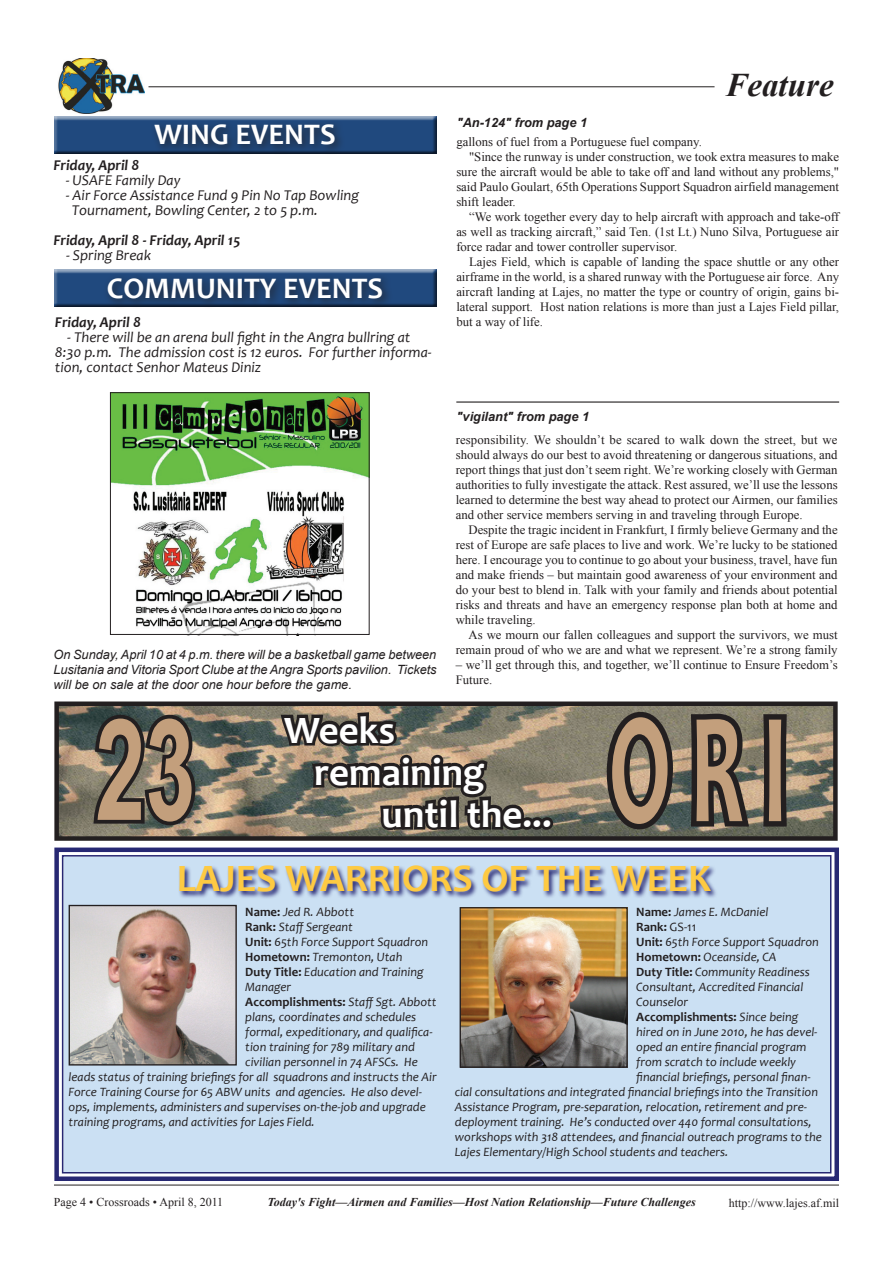
<style>
.page{position:relative;width:893px;height:1263px;background:#fff}
.page>*{position:absolute;margin:0;border:0;box-sizing:border-box;transform-origin:0 0}
.t1{font:700 159.6px "Candara";color:#c39f7c;scale:.56 1}
.t2{font:700 141px "Arial";color:#c39f7c;scale:.64 1}
.t3{font:700 39px "Candara";color:#fff}
.t4{font:700 39px "Candara";color:#feca42}
.t5{font:italic 700 33px "Times New Roman";color:#231f20}
.t6{font:700 30px "Candara";color:#fff}
.t7{font:italic 15px/15px "Candara";color:#231f20}
.t8{font:italic 700 15px "Candara";color:#231f20}
.t9{font:12.75px/15px "Times New Roman";color:#231f20;text-align:justify}
.t10{font:italic 12.75px "Candara";color:#231f20}
.t11{font:italic 12.75px/15px "Arial";color:#231f20;text-align:justify}
.t12{font:700 12.75px "Candara";color:#231f20}
.t13{font:italic 700 12.75px "Arial";color:#231f20}
.t14{font:italic 700 12px "Times New Roman";color:#231f20}
.t15{font:12px "Times New Roman";color:#231f20}
.s1{font-weight:700;font-style:normal}
.s2{font-weight:400;font-style:italic}
.s3{font-weight:400}
</style>
<div class="page">
<hr style="left:54px;top:1185px;width:785px;height:1px;background:#231f20">
<hr style="left:148px;top:87px;width:566px;height:1px;background:#231f20">
<img style="left:58px;top:58px;width:86px;height:56px">
<svg style="left:54px;top:847px;width:785px;height:334px;background:#c3d6eb"></svg>
<div style="left:62px;top:855px;width:769px;height:318px;border:2px solid #272873"></div>
<svg style="left:178px;top:865px;width:540px;height:34px;background:#97a5ca"></svg>
<img style="left:462px;top:909px;width:164px;height:157px">
<div style="left:460px;top:907px;width:168px;height:161px;border:1px solid #231f20"></div>
<img style="left:71px;top:907px;width:164px;height:156px">
<div style="left:69px;top:905px;width:168px;height:160px;border:1px solid #231f20"></div>
<img style="left:59px;top:706px;width:774px;height:130px">
<div style="left:54px;top:701px;width:784px;height:140px;border:4px solid #231f20"></div>
<svg style="left:90px;top:711px;width:110px;height:118px;background:#555249"></svg>
<svg style="left:278px;top:709px;width:280px;height:126px;background:#6e6659"></svg>
<svg style="left:600px;top:706px;width:79px;height:129px;background:#59544a"></svg>
<svg style="left:685px;top:708px;width:107px;height:124px;background:#534d44"></svg>
<div style="left:52px;top:269px;width:387px;height:39px;background:#231f20;opacity:.75"></div>
<div style="left:103px;top:273px;width:290px;height:36px;background:#231f20;opacity:.75"></div>
<img style="left:112px;top:394px;width:256px;height:242px">
<div style="left:110px;top:392px;width:260px;height:243px;border:1px solid #231f20"></div>
<div style="left:52px;top:116px;width:387px;height:39px;background:#231f20;opacity:.75"></div>
<div style="left:149px;top:119px;width:196px;height:37px;background:#231f20;opacity:.75"></div>
<hr style="left:456px;top:401px;width:383px;height:2px;background:#231f20">
<h3 class="t6" style="left:154px;top:117px;width:183px">WING EVENTS</h3>
<p class="t8" style="left:53px;top:156px;width:88px">Friday, April 8</p>
<p class="t7" style="left:66px;top:173px;width:116px">- USAFE Family Day</p>
<p class="t7" style="left:72px;top:188px;width:289px;text-indent:-6px">- Air Force Assistance Fund 9 Pin No Tap Bowling<br>Tournament, Bowling Center, 2 to 5 p.m.</p>
<p class="t8" style="left:53px;top:231px;width:189px">Friday, April 8 - Friday, April 15</p>
<p class="t7" style="left:66px;top:248px;width:86px">- Spring Break</p>
<h3 class="t6" style="left:107px;top:270px;width:278px">COMMUNITY EVENTS</h3>
<p class="t8" style="left:55px;top:313px;width:88px">Friday, April 8</p>
<p class="t7" style="left:55px;top:330px;width:378px;text-indent:12px">- There will be an arena bull fight in the Angra bullring at<br>8:30 p.m. The admission cost is 12 euros. For further informa&shy;tion, contact Senhor Mateus Diniz</p>
<p class="t11" style="left:54px;top:647px;width:385px">On Sunday, April 10 at 4 p.m. there will be a basketball game between Lusitania and Vitoria Sport Clube at the Angra Sports pavilion. Tickets will be on sale at the door one hour before the game.</p>
<p class="t13" style="left:457px;top:114px;width:132px">"An-124" from page 1</p>
<h3 class="t5" style="left:725px;top:62px;width:110px">Feature</h3>
<p class="t9" style="left:456px;top:134px;width:247px">gallons of fuel from a Portuguese fuel company.</p>
<p class="t9" style="left:469px;top:149px;width:372px">"Since the runway is under construction, we took extra measures to make</p>
<p class="t9" style="left:456px;top:164px;width:384px">sure the aircraft would be able to take off and land without any problems,"</p>
<p class="t9" style="left:456px;top:179px;width:384px">said Paulo Goulart, 65th Operations Support Squadron airfield management</p>
<p class="t9" style="left:456px;top:194px;width:61px">shift leader.</p>
<p class="t9" style="left:469px;top:209px;width:372px">“We work together every day to help aircraft with approach and take-off</p>
<p class="t9" style="left:456px;top:224px;width:384px">as well as tracking aircraft,” said Ten. (1st Lt.) Nuno Silva, Portuguese air</p>
<p class="t9" style="left:456px;top:239px;width:222px">force radar and tower controller supervisor.</p>
<p class="t9" style="left:469px;top:254px;width:372px">Lajes Field, which is capable of landing the space shuttle or any other</p>
<p class="t9" style="left:456px;top:269px;width:384px">airframe in the world, is a shared runway with the Portuguese air force. Any</p>
<p class="t9" style="left:456px;top:284px;width:384px">aircraft landing at Lajes, no matter the type or country of origin, gains bi-</p>
<p class="t9" style="left:456px;top:299px;width:384px">lateral support. Host nation relations is more than just a Lajes Field pillar,</p>
<p class="t9" style="left:456px;top:314px;width:88px">but a way of life.</p>
<p class="t13" style="left:457px;top:408px;width:134px">"vigilant" from page 1</p>
<p class="t9" style="left:456px;top:432px;width:383px">responsibility. We shouldn’t be scared to walk down the street, but we should always do our best to avoid threatening or dangerous situations, and report things that just don’t seem right. We’re working closely with German authorities to fully investigate the attack. Rest assured, we’ll use the lessons learned to determine the best way ahead to protect our Airmen, our families and other service members serving in and traveling through Europe.</p>
<p class="t9" style="left:456px;top:522px;width:383px;text-indent:13px">Despite the tragic incident in Frankfurt, I firmly believe Germany and the rest of Europe are safe places to live and work. We’re lucky to be stationed here. I encourage you to continue to go about your business, travel, have fun and make friends – but maintain good awareness of your environment and do your best to blend in. Talk with your family and friends about potential risks and threats and have an emergency response plan both at home and while traveling.</p>
<p class="t9" style="left:456px;top:627px;width:383px;text-align:right">As we mourn our fallen colleagues and support the survivors, we must remain proud of who we are and what we represent. We’re a strong family</p>
<p class="t9" style="left:456px;top:657px;width:383px">– we’ll get through this, and together, we’ll continue to Ensure Freedom’s<br>Future.</p>
<h2 class="t2" style="left:95px;top:677px;width:158px">23</h2>
<h3 class="t3" style="left:284px;top:706px;width:112px">Weeks</h3>
<h3 class="t3" style="left:314px;top:748px;width:172px">remaining</h3>
<h3 class="t3" style="left:382px;top:790px;width:172px">until the...</h3>
<h1 class="t1" style="left:609px;top:673px;width:321px">O R I</h1>
<h3 class="t4" style="left:177px;top:855px;width:536px">LAJES WARRIORS OF THE WEEK</h3>
<p class="t10" style="left:245px;top:904px;width:110px"><span class="s1">Name:</span> Jed R. Abbott</p>
<p class="t10" style="left:245px;top:919px;width:109px"><span class="s1">Rank:</span> Staff Sergeant</p>
<p class="t10" style="left:245px;top:934px;width:184px"><span class="s1">Unit:</span> 65th Force Support Squadron</p>
<p class="t10" style="left:245px;top:949px;width:159px"><span class="s1">Hometown:</span> Tremonton, Utah</p>
<p class="t10" style="left:245px;top:964px;width:180px"><span class="s1">Duty Title:</span> Education and Training</p>
<p class="t10" style="left:245px;top:979px;width:47px">Manager</p>
<p class="t12" style="left:245px;top:994px;width:193px">Accomplishments: <span class="s2">Staff Sgt. Abbott</span></p>
<p class="t10" style="left:245px;top:1009px;width:172px">plans, coordinates and schedules</p>
<p class="t10" style="left:245px;top:1024px;width:189px">formal, expeditionary, and qualifica-</p>
<p class="t10" style="left:245px;top:1039px;width:171px">tion training for 789 military and</p>
<p class="t10" style="left:245px;top:1054px;width:174px">civilian personnel in 74 AFSCs. He</p>
<p class="t10" style="left:69px;top:1069px;width:370px">leads status of training briefings for all squadrons and instructs the Air</p>
<p class="t10" style="left:69px;top:1084px;width:355px">Force Training Course for 65 ABW units and agencies. He also devel-</p>
<p class="t10" style="left:69px;top:1099px;width:359px">ops, implements, administers and supervises on-the-job and upgrade</p>
<p class="t10" style="left:69px;top:1114px;width:248px">training programs, and activities for Lajes Field.</p>
<p class="t10" style="left:636px;top:904px;width:134px"><span class="s1">Name:</span> James E. McDaniel</p>
<p class="t12" style="left:636px;top:919px;width:61px">Rank: <span class="s3">GS-11</span></p>
<p class="t10" style="left:636px;top:934px;width:184px"><span class="s1">Unit:</span> 65th Force Support Squadron</p>
<p class="t10" style="left:636px;top:949px;width:142px"><span class="s1">Hometown:</span> Oceanside, CA</p>
<p class="t10" style="left:636px;top:964px;width:175px"><span class="s1">Duty Title:</span> Community Readiness</p>
<p class="t10" style="left:636px;top:979px;width:169px">Consultant, Accredited Financial</p>
<p class="t10" style="left:636px;top:994px;width:53px">Counselor</p>
<p class="t12" style="left:636px;top:1009px;width:164px">Accomplishments: <span class="s2">Since being</span></p>
<p class="t10" style="left:636px;top:1024px;width:183px">hired on in June 2010, he has devel-</p>
<p class="t10" style="left:636px;top:1039px;width:172px">oped an entire financial program</p>
<p class="t10" style="left:636px;top:1054px;width:161px">from scratch to include weekly</p>
<p class="t10" style="left:636px;top:1069px;width:176px">financial briefings, personal finan-</p>
<p class="t10" style="left:455px;top:1084px;width:365px">cial consultations and integrated financial briefings into the Transition</p>
<p class="t10" style="left:455px;top:1099px;width:354px">Assistance Program, pre-separation, relocation, retirement and pre-</p>
<p class="t10" style="left:455px;top:1114px;width:358px">deployment training. He’s conducted over 440 formal consultations,</p>
<p class="t10" style="left:455px;top:1129px;width:369px">workshops with 318 attendees, and financial outreach programs to the</p>
<p class="t10" style="left:455px;top:1144px;width:275px">Lajes Elementary/High School students and teachers.</p>
<p class="t15" style="left:54px;top:1194px;width:171px">Page 4 • Crossroads • April 8, 2011</p>
<p class="t14" style="left:267px;top:1194px;width:430px">Today's Fight—Airmen and Families—Host Nation Relationship—Future Challenges</p>
<p class="t15" style="left:729px;top:1194px;width:112px">http://www.lajes.af.mil</p>
</div>
